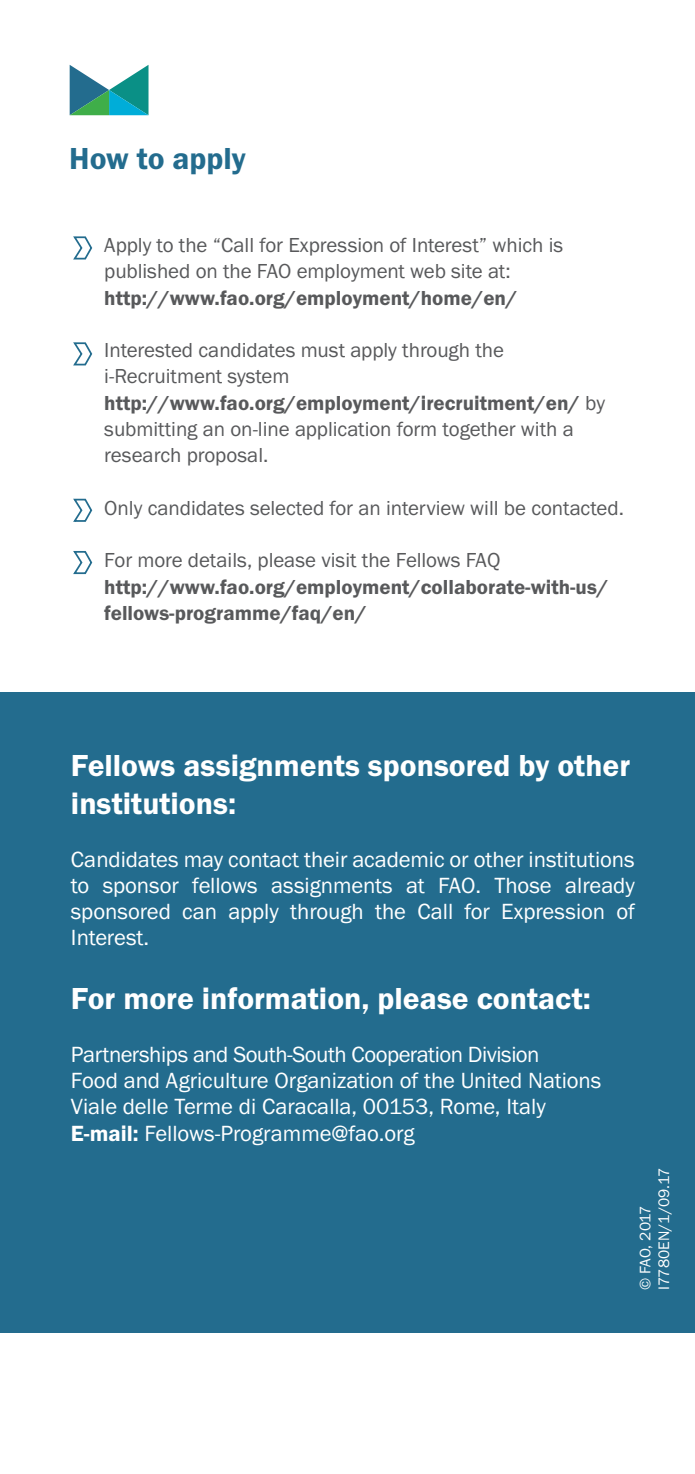
<style>
.page{position:relative;width:695px;height:1474px;background:#fff}
.page>*{position:absolute;margin:0;border:0;box-sizing:border-box;transform-origin:0 0}
.t1{font:600 31.5px/37.8px "Franklin Gothic FS";color:#fff}
.t2{font:600 31.5px "Franklin Gothic FS";color:#236c8e}
.t3{font:22.75px/26.2px "Franklin Gothic FS";letter-spacing:-.005em;color:#fff;text-align:justify}
.t4{font:21px/26.2px "Franklin Gothic FS";letter-spacing:-.005em;color:#58595b}
.t5{font:600 21px/26.2px "Franklin Gothic FS";color:#58595b}
.t6{font:15.75px/18.9px "Franklin Gothic FS";color:#fff}
.s1{font-weight:600}
</style>
<div class="page">
<div style="left:0;top:692px;width:694px;height:641px;background:#236c8e"></div>
<svg style="left:73px;top:236px;width:20px;height:24px"></svg>
<svg style="left:73px;top:342px;width:20px;height:24px"></svg>
<svg style="left:73px;top:498px;width:20px;height:24px"></svg>
<svg style="left:73px;top:551px;width:20px;height:24px"></svg>
<svg style="left:70px;top:65px;width:78px;height:50px"></svg>
<h1 class="t2" style="left:69px;top:141px;width:178px">How to apply</h1>
<p class="t4" style="left:104px;top:232px;width:460px">Apply to the “Call for Expression of Interest” which is published on the FAO employment web site at:</p>
<p class="t5" style="left:104px;top:285px;width:416px">http://www.fao.org/employment/home/en/</p>
<p class="t4" style="left:104px;top:337px;width:502px">Interested candidates must apply through the i-Recruitment system <span class="s1">http://www.fao.org/employment/irecruitment/en/</span> by submitting an on-line application form together with a research proposal.</p>
<p class="t4" style="left:104px;top:495px;width:521px">Only candidates selected for an interview will be contacted.</p>
<p class="t4" style="left:104px;top:547px;width:397px">For more details, please visit the Fellows FAQ</p>
<p class="t5" style="left:104px;top:573px;width:507px">http://www.fao.org/employment/collaborate-with-us/ fellows-programme/faq/en/</p>
<h1 class="t1" style="left:71px;top:747px;width:560px">Fellows assignments sponsored by other institutions:</h1>
<p class="t3" style="left:71px;top:846px;width:565px">Candidates may contact their academic or other institutions to sponsor fellows assignments at FAO. Those already sponsored can apply through the Call for Expression of Interest.</p>
<h1 class="t1" style="left:71px;top:980px;width:521px">For more information, please contact:</h1>
<p class="t3" style="left:71px;top:1041px;width:532px;text-align:left">Partnerships and South-South Cooperation Division<br>Food and Agriculture Organization of the United Nations Viale delle Terme di Caracalla, 00153, Rome, Italy <span class="s1">E-mail:</span> Fellows-Programme@fao.org</p>
<p class="t6" style="left:635px;top:1290px;width:124px;rotate:-90deg">© FAO, 2017<br>I7780EN/1/09.17</p>
</div>
